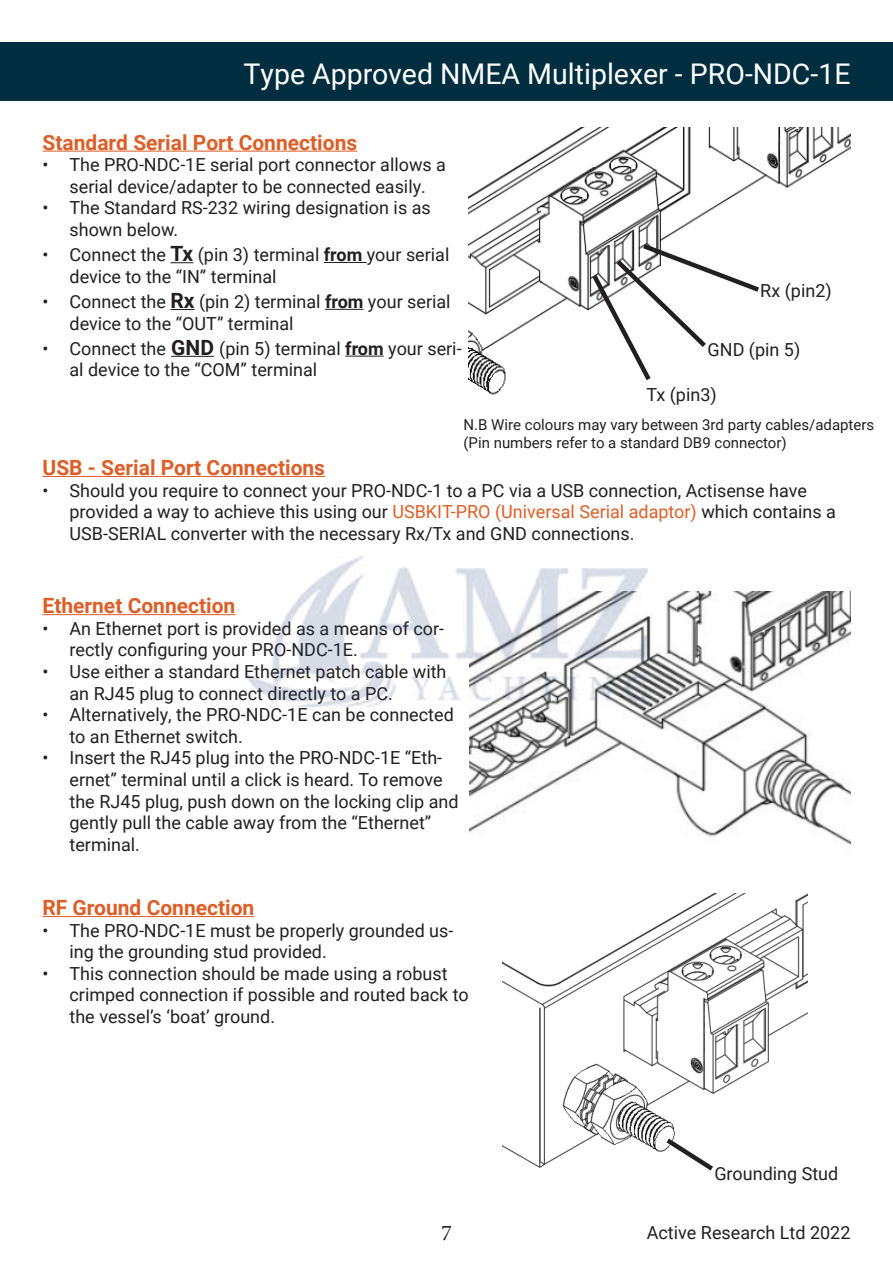
<style>
.page{position:relative;width:893px;height:1263px;background:#fff}
.page>*{position:absolute;margin:0;border:0;box-sizing:border-box;transform-origin:0 0}
.t1{font:28.5px "Roboto";color:#fff}
.t2{font:22.5px "Minion Pro";color:#231f20}
.t3{font:700 21px "Roboto";color:#dd5e27}
.t4{font:18px/21.6px "Roboto";color:#231f20}
.t5{font:15px/18px "Roboto";color:#231f20}
.s1{font-weight:700;font-size:21px}
.s2{font-weight:700}
.s3{color:#dd5e27}
</style>
<div class="page">
<div style="left:0;top:43px;width:893px;height:58px;background:#002e40"></div>
<img style="left:469px;top:128px;width:381px;height:267px">
<hr style="left:43px;top:151px;width:314px;height:1px;background:#dd5e27">
<svg style="left:170px;top:262px;width:23px;height:1px"></svg>
<hr style="left:324px;top:262px;width:43px;height:1px;background:#231f20">
<svg style="left:170px;top:309px;width:25px;height:1px"></svg>
<hr style="left:325px;top:309px;width:38px;height:1px;background:#231f20">
<hr style="left:171px;top:356px;width:43px;height:1px;background:#231f20">
<hr style="left:345px;top:356px;width:39px;height:1px;background:#231f20">
<svg style="left:588px;top:240px;width:176px;height:145px"></svg>
<hr style="left:43px;top:476px;width:282px;height:1px;background:#dd5e27">
<img style="left:470px;top:591px;width:380px;height:254px">
<hr style="left:43px;top:614px;width:192px;height:1px;background:#dd5e27">
<img style="left:503px;top:893px;width:305px;height:275px">
<hr style="left:43px;top:916px;width:211px;height:1px;background:#dd5e27">
<svg style="left:661px;top:1134px;width:57px;height:37px"></svg>
<img style="left:245px;top:556px;width:402px;height:150px">
<h1 class="t1" style="left:244px;top:53px;width:608px">Type Approved NMEA Multiplexer - PRO-NDC-1E</h1>
<p class="t3" style="left:43px;top:127px;width:316px">Standard Serial Port Connections</p>
<p class="t4" style="left:43px;top:153px;width:405px;text-align:center">• The PRO-NDC-1E serial port connector allows a serial device/adapter to be connected easily.</p>
<p class="t4" style="left:70px;top:196px;width:363px;text-indent:-27px">• The Standard RS-232 wiring designation is as shown below.</p>
<p class="t4" style="left:70px;top:243px;width:381px;text-indent:-27px">• Connect the <span class="s1">Tx</span> (pin 3) terminal <span class="s2">from</span> your serial device to the “IN” terminal</p>
<p class="t4" style="left:70px;top:290px;width:383px;text-indent:-27px">• Connect the <span class="s1">Rx</span> (pin 2) terminal <span class="s2">from</span> your serial device to the “OUT” terminal</p>
<p class="t4" style="left:70px;top:337px;width:394px;text-indent:-27px">• Connect the <span class="s1">GND</span> (pin 5) terminal <span class="s2">from</span> your seri&shy;al device to the “COM” terminal</p>
<p class="t4" style="left:760px;top:280px;width:73px">Rx (pin2)</p>
<p class="t4" style="left:708px;top:338px;width:94px">GND (pin 5)</p>
<p class="t4" style="left:646px;top:383px;width:72px">Tx (pin3)</p>
<p class="t5" style="left:463px;top:415px;width:412px">N.B Wire colours may vary between 3rd party cables/adapters (Pin numbers refer to a standard DB9 connector)</p>
<p class="t3" style="left:43px;top:453px;width:284px">USB - Serial Port Connections</p>
<p class="t4" style="left:70px;top:479px;width:768px;text-indent:-27px">• Should you require to connect your PRO-NDC-1 to a PC via a USB connection, Actisense have provided a way to achieve this using our <span class="s3">USBKIT-PRO (Universal Serial adaptor)</span> which contains a<br>USB-SERIAL converter with the necessary Rx/Tx and GND connections.</p>
<p class="t3" style="left:43px;top:591px;width:194px">Ethernet Connection</p>
<p class="t4" style="left:70px;top:617px;width:376px;text-indent:-27px">• An Ethernet port is provided as a means of cor&shy;rectly configuring your PRO-NDC-1E.</p>
<p class="t4" style="left:70px;top:660px;width:378px;text-indent:-27px">• Use either a standard Ethernet patch cable with an RJ45 plug to connect directly to a PC.</p>
<p class="t4" style="left:70px;top:703px;width:386px;text-indent:-27px">• Alternatively, the PRO-NDC-1E can be connected to an Ethernet switch.</p>
<p class="t4" style="left:70px;top:746px;width:391px;text-indent:-27px">• Insert the RJ45 plug into the PRO-NDC-1E “Eth&shy;ernet” terminal until a click is heard. To remove the RJ45 plug, push down on the locking clip and gently pull the cable away from the “Ethernet” terminal.</p>
<p class="t3" style="left:43px;top:893px;width:213px">RF Ground Connection</p>
<p class="t4" style="left:70px;top:919px;width:385px;text-indent:-27px">• The PRO-NDC-1E must be properly grounded us&shy;ing the grounding stud provided.</p>
<p class="t4" style="left:70px;top:962px;width:401px;text-indent:-27px">• This connection should be made using a robust crimped connection if possible and routed back to the vessel’s ‘boat’ ground.</p>
<p class="t4" style="left:714px;top:1162px;width:125px">Grounding Stud</p>
<p class="t2" style="left:441px;top:1218px;width:12px">7</p>
<p class="t4" style="left:647px;top:1221px;width:205px">Active Research Ltd 2022</p>
</div>
